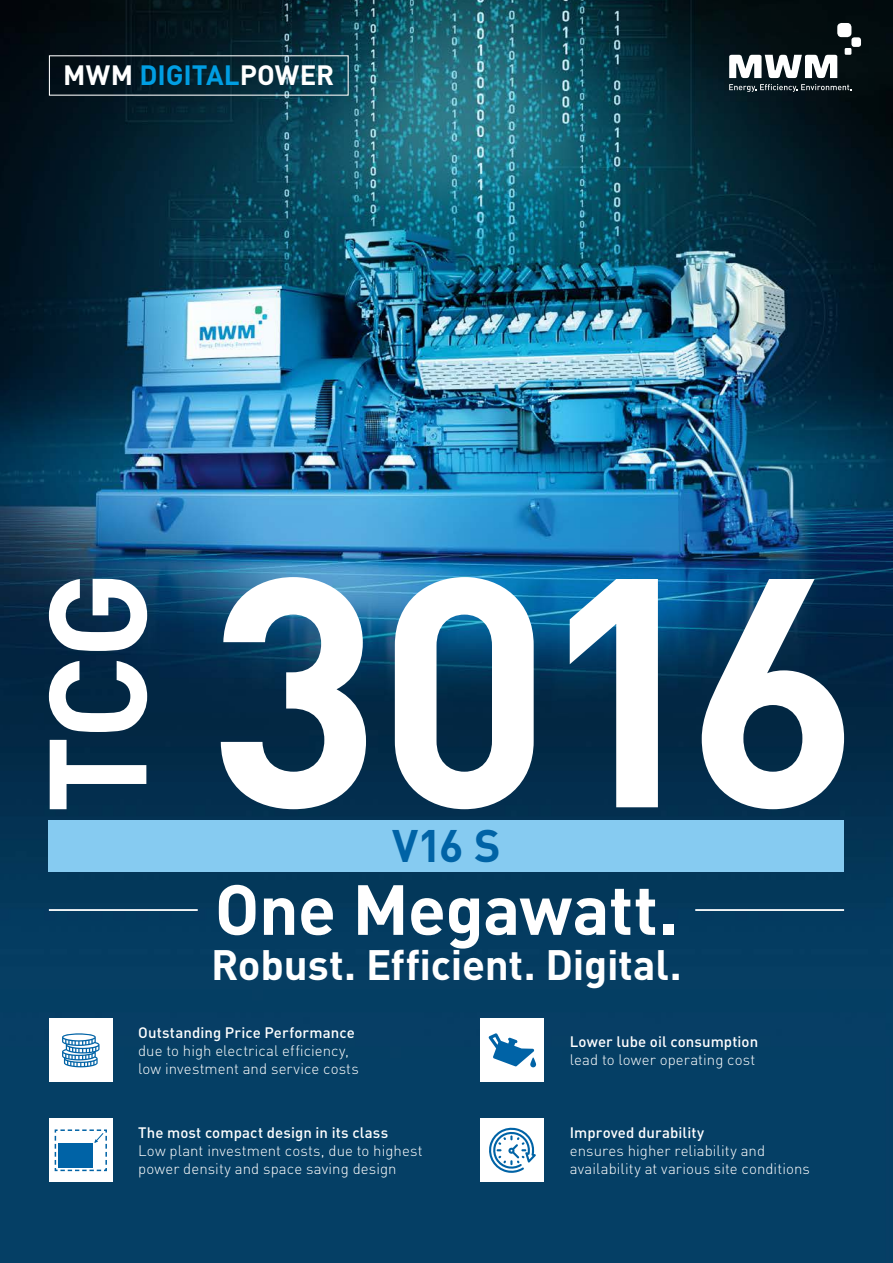
<style>
.page{position:relative;width:893px;height:1263px;background:#fff}
.page>*{position:absolute;margin:0;border:0;box-sizing:border-box;transform-origin:0 0}
.t1{font:700 69.75px "DIN Pro";letter-spacing:-.01em;color:#fff}
.t2{font:700 45px "DIN Pro";color:#0063a6}
.t3{font:700 42px "DIN Pro";letter-spacing:-.005em;color:#fff}
.t4{font:700 27.6px "DIN Pro";color:#fff}
.t5{font:300 15px/18px "DIN Pro";letter-spacing:.005em;color:#fff}
.t6{font:500 15px "DIN Pro";letter-spacing:.005em;color:#fff}
.s1{color:#009ee3}
</style>
<div class="page">
<img style="left:0;top:0;width:893px;height:1263px">
<div style="left:480px;top:1018px;width:64px;height:64px;background:#fff"></div>
<svg style="left:489px;top:1033px;width:47px;height:34px"></svg>
<div style="left:480px;top:1118px;width:64px;height:64px;background:#fff"></div>
<svg style="left:489px;top:1127px;width:47px;height:46px"></svg>
<svg style="left:221px;top:577px;width:623px;height:232px"></svg>
<svg style="left:49px;top:579px;width:98px;height:230px"></svg>
<hr style="left:49px;top:909px;width:149px;height:2px;background:#fff">
<hr style="left:695px;top:909px;width:149px;height:2px;background:#fff">
<div style="left:49px;top:821px;width:795px;height:51px;background:#86cbf1"></div>
<svg style="left:729px;top:84px;width:122px;height:8px"></svg>
<svg style="left:729px;top:55px;width:108px;height:23px"></svg>
<div style="left:845px;top:48px;width:6px;height:7px;background:#fff"></div>
<div style="left:851px;top:37px;width:10px;height:10px;background:#fff;border-radius:3px"></div>
<div style="left:837px;top:23px;width:14px;height:14px;background:#fff;border-radius:4px"></div>
<div style="left:49px;top:1018px;width:64px;height:64px;background:#fff"></div>
<svg style="left:62px;top:1033px;width:38px;height:34px"></svg>
<div style="left:49px;top:1118px;width:64px;height:64px;background:#fff"></div>
<svg style="left:54px;top:1129px;width:53px;height:43px"></svg>
<h3 class="t4" style="left:63px;top:57px;width:273px">MWM <span class="s1">DIGITAL</span>POWER</h3>
<h2 class="t2" style="left:392px;top:815px;width:110px">V16 S</h2>
<h1 class="t1" style="left:215px;top:862px;width:465px">One Megawatt.</h1>
<h3 class="t3" style="left:211px;top:936px;width:472px">Robust. Efficient. Digital.</h3>
<p class="t6" style="left:138px;top:1022px;width:218px">Outstanding Price Performance</p>
<p class="t5" style="left:138px;top:1041px;width:222px">due to high electrical efficiency, low investment and service costs</p>
<p class="t6" style="left:138px;top:1122px;width:251px">The most compact design in its class</p>
<p class="t5" style="left:138px;top:1141px;width:286px">Low plant investment costs, due to highest power density and space saving design</p>
<p class="t6" style="left:570px;top:1031px;width:190px">Lower lube oil consumption</p>
<p class="t5" style="left:570px;top:1050px;width:187px">lead to lower operating cost</p>
<p class="t6" style="left:570px;top:1122px;width:136px">Improved durability</p>
<p class="t5" style="left:570px;top:1141px;width:242px">ensures higher reliability and availability at various site conditions</p>
</div>
